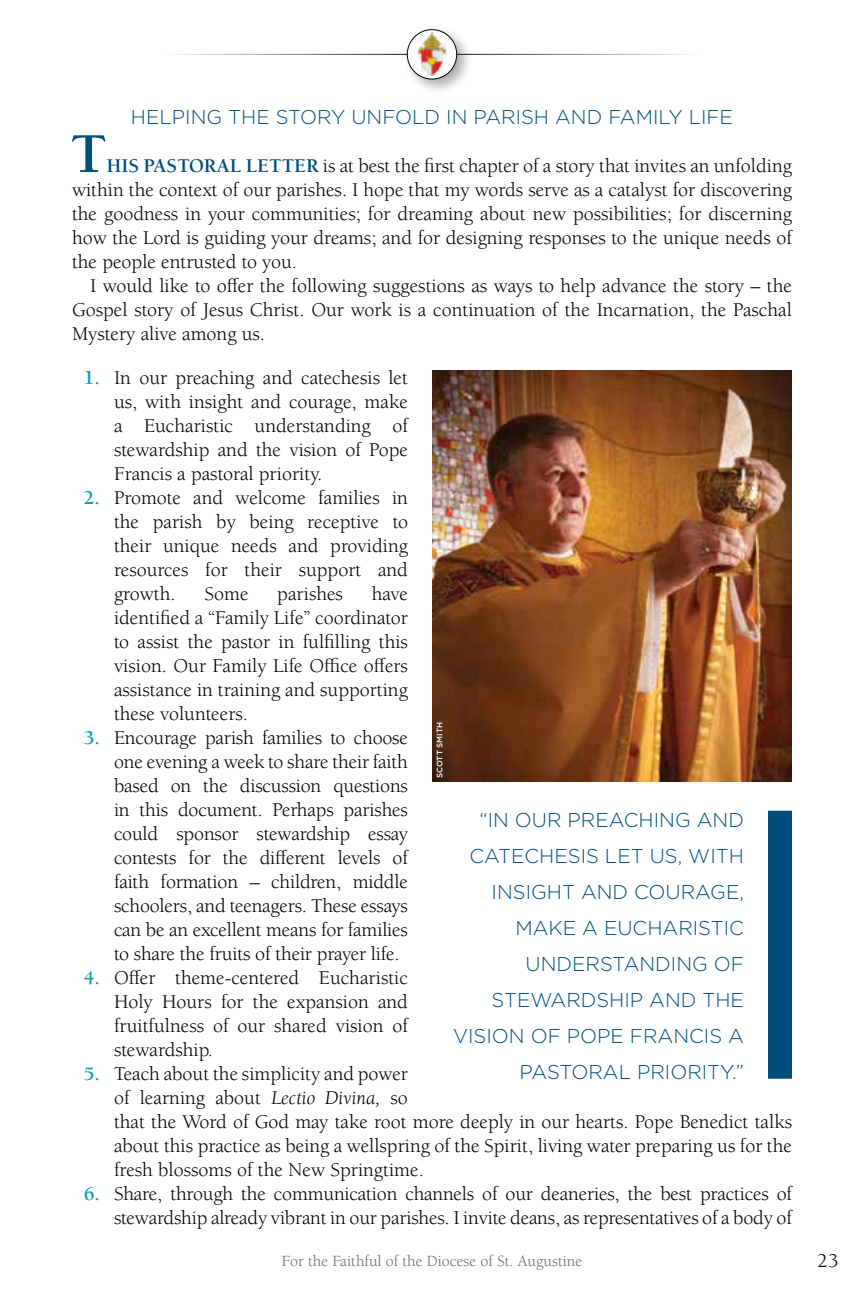
<style>
.page{position:relative;width:864px;height:1296px;background:#fff}
.page>*{position:absolute;margin:0;border:0;box-sizing:border-box;transform-origin:0 0}
.t1{font:700 57.8px "Berkeley Pro";color:#004e7d}
.t2{font:20px/24px "Berkeley Pro";color:#000;text-align:justify}
.t3{font:300 20px/36px "Gotham";color:#004e7d;text-align:right}
.t4{font:16px "Berkeley Pro";color:#6d6e71}
.t5{font:500 8px "Gotham";color:#fff}
.s1{font-weight:700;color:#004e7d}
.s2{font-weight:700;color:#00a2ae}
.s3{font-style:italic}
</style>
<div class="page">
<hr style="left:162px;top:54px;width:270px;height:1px;background:#000">
<hr style="left:432px;top:54px;width:270px;height:1px;background:#000">
<div style="left:403px;top:25px;width:70px;height:71px;background:#000;opacity:.33"></div>
<div style="left:407px;top:30px;width:50px;height:49px;background:#fff;border-radius:50%"></div>
<div style="left:407px;top:29px;width:50px;height:50px;border:1px solid #000;border-radius:50%"></div>
<img style="left:417px;top:33px;width:30px;height:43px">
<div style="left:768px;top:811px;width:24px;height:268px;background:#004e7d"></div>
<img style="left:432px;top:370px;width:360px;height:412px">
<p class="t3" style="left:131px;top:98px;width:604px">HELPING THE STORY UNFOLD IN PARISH AND FAMILY LIFE</p>
<h1 class="t1" style="left:70px;top:121px;width:38px">T</h1>
<p class="t2" style="left:72px;top:154px;width:722px;text-indent:35px"><span class="s1">HIS PASTORAL LETTER</span> is at best the first chapter of a story that invites an unfolding within the context of our parishes. I hope that my words serve as a catalyst for discovering the goodness in your communities; for dreaming about new possibilities; for discerning how the Lord is guiding your dreams; and for designing responses to the unique needs of the people entrusted to you.</p>
<p class="t2" style="left:72px;top:274px;width:722px;text-indent:18px">I would like to offer the following suggestions as ways to help advance the story – the Gospel story of Jesus Christ. Our work is a continuation of the Incarnation, the Paschal Mystery alive among us.</p>
<p class="t2" style="left:114px;top:366px;width:296px;text-indent:-30px"><span class="s2">1.</span> In our preaching and catechesis let us, with insight and courage, make a Eucharistic understanding of stewardship and the vision of Pope Francis a pastoral priority.</p>
<p class="t2" style="left:114px;top:486px;width:296px;text-indent:-30px"><span class="s2">2.</span> Promote and welcome families in the parish by being receptive to their unique needs and providing resources for their support and growth.</p>
<p class="t2" style="left:114px;top:582px;width:296px;text-indent:258px">have identified a “Family Life” coordinator to assist the pastor in fulfilling this vision. Our Family Life Office offers assistance in training and supporting these volunteers.</p>
<p class="t2" style="left:114px;top:726px;width:296px;text-indent:-30px"><span class="s2">3.</span> Encourage parish families to choose one evening a week to share their faith based on the discussion questions in this document. Perhaps parishes could sponsor stewardship essay contests for the different levels of faith formation – children, middle schoolers, and teenagers. These essays can be an excellent means for families to share the fruits of their prayer life.</p>
<p class="t2" style="left:114px;top:966px;width:296px;text-indent:-30px"><span class="s2">4.</span> Offer theme-centered Eucharistic Holy Hours for the expansion and fruitfulness of our shared vision of stewardship.</p>
<p class="t2" style="left:114px;top:1062px;width:680px;text-align:left;text-indent:-30px"><span class="s2">5.</span> Teach about the simplicity and power<br>of learning about <span class="s3">Lectio Divina,</span> so<br>that the Word of God may take root more deeply in our hearts. Pope Benedict talks about this practice as being a wellspring of the Spirit, living water preparing us for the fresh blossoms of the New Springtime.</p>
<p class="t2" style="left:84px;top:1182px;width:710px;text-align:right"><span class="s2">6.</span> Share, through the communication channels of our deaneries, the best practices of stewardship already vibrant in our parishes. I invite deans, as representatives of a body of</p>
<p class="t2" style="left:205px;top:582px;width:46px">Some</p>
<p class="t2" style="left:277px;top:582px;width:67px">parishes</p>
<p class="t5" style="left:434px;top:778px;width:57px;rotate:-90deg">SCOTT SMITH</p>
<p class="t3" style="left:453px;top:801px;width:292px">“IN OUR PREACHING AND<br>CATECHESIS LET US, WITH<br>INSIGHT AND COURAGE,<br>MAKE A EUCHARISTIC<br>UNDERSTANDING OF<br>STEWARDSHIP AND THE<br>VISION OF POPE FRANCIS A<br>PASTORAL PRIORITY.”</p>
<p class="t4" style="left:282px;top:1252px;width:302px">For the Faithful of the Diocese of St. Augustine</p>
<p class="t2" style="left:818px;top:1249px;width:22px">23</p>
</div>
